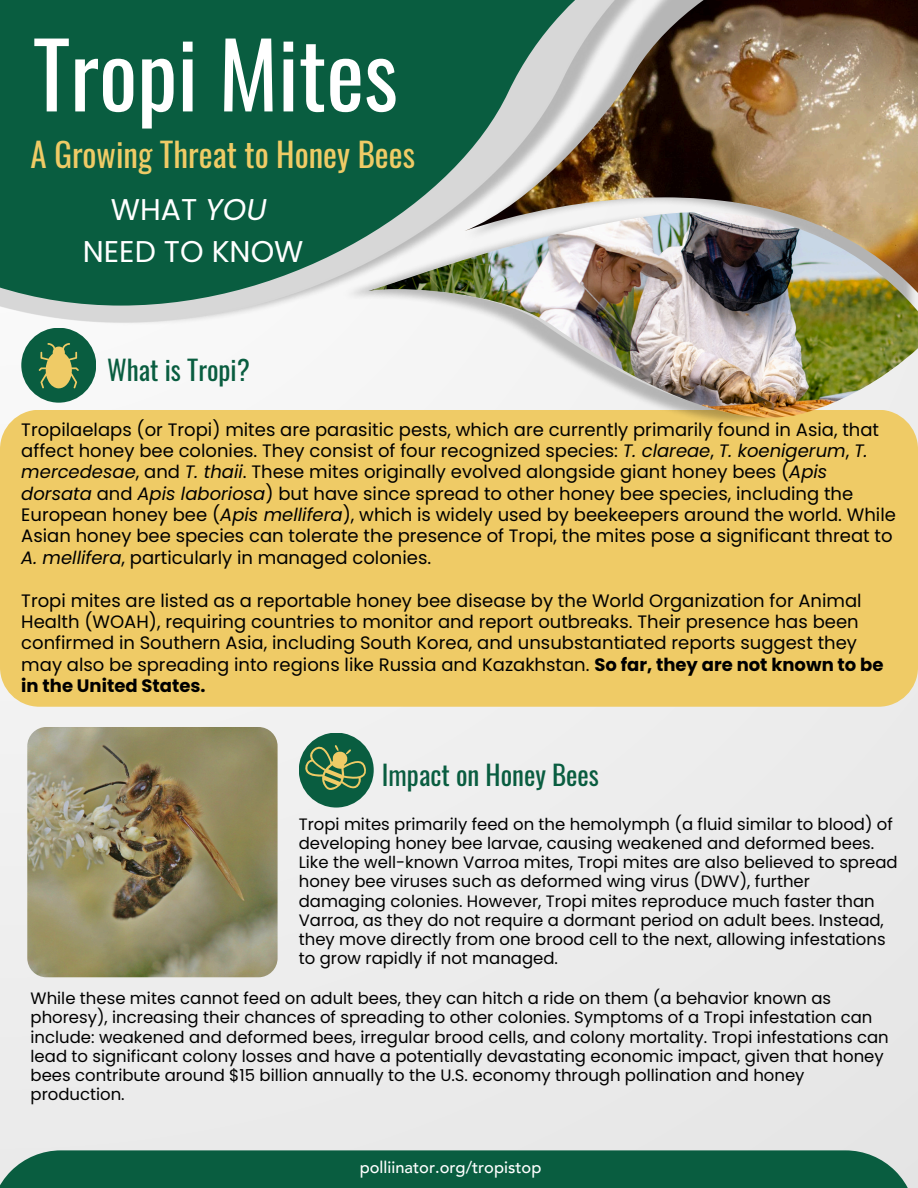
<style>
.page{position:relative;width:918px;height:1188px;background:#ebebeb}
.page>*{position:absolute;margin:0;border:0;box-sizing:border-box;transform-origin:0 0}
.t1{font:90px "Oswald";color:#fff}
.t2{font:33px "Oswald";color:#efcb66}
.t3{font:30px/41.7px "Poppins";color:#fff;text-align:center}
.t4{font:27px "Oswald";color:#095d40}
.t5{font:18px/21.3px "Poppins";color:#000}
.t6{font:16.5px/19.2px "Poppins";color:#000}
.t7{font:500 16.5px "Avenir LT Pro";color:#fff}
.s1{font-style:italic}
.s2{font-weight:700}
</style>
<div class="page">
<div style="left:0;top:410px;width:918px;height:297px;background:#efcb66;border-radius:39px"></div>
<img style="left:0;top:378px;width:908px;height:45px">
<img style="left:826px;top:0;width:92px;height:212px">
<img style="left:0;top:0;width:826px;height:378px">
<svg style="left:0;top:0;width:742px;height:306px;background:#346c54"></svg>
<img style="left:368px;top:200px;width:539px;height:223px">
<img style="left:368px;top:212px;width:550px;height:206px">
<div style="left:0;top:1150px;width:916px;height:38px;background:#095d40"></div>
<div style="left:299px;top:733px;width:75px;height:75px;background:#095d40;border-radius:50%"></div>
<svg style="left:304px;top:742px;width:64px;height:50px"></svg>
<img style="left:27px;top:727px;width:251px;height:250px;border-radius:19px">
<div style="left:21px;top:328px;width:75px;height:75px;background:#095d40;border-radius:50%"></div>
<svg style="left:38px;top:343px;width:41px;height:46px"></svg>
<p class="t1" style="left:33px;top:4px;width:366px">Tropi Mites</p>
<h4 class="t2" style="left:31px;top:128px;width:386px">A Growing Threat to Honey Bees</h4>
<p class="t3" style="left:83px;top:189px;width:222px">WHAT <span class="s1">YOU<br></span>NEED TO KNOW</p>
<p class="t4" style="left:107px;top:348px;width:144px">What is Tropi?</p>
<p class="t5" style="left:21px;top:419px;width:876px">Tropilaelaps (or Tropi) mites are parasitic pests, which are currently primarily found in Asia, that affect honey bee colonies. They consist of four recognized species: <span class="s1">T. clareae</span>, <span class="s1">T. koenigerum</span>, <span class="s1">T. mercedesae</span>, and <span class="s1">T. thaii</span>. These mites originally evolved alongside giant honey bees (<span class="s1">Apis dorsata</span> and <span class="s1">Apis laboriosa</span>) but have since spread to other honey bee species, including the European honey bee (<span class="s1">Apis mellifera</span>), which is widely used by beekeepers around the world. While Asian honey bee species can tolerate the presence of Tropi, the mites pose a significant threat to <span class="s1">A. mellifera</span>, particularly in managed colonies.</p>
<p class="t5" style="left:21px;top:590px;width:864px">Tropi mites are listed as a reportable honey bee disease by the World Organization for Animal Health (WOAH), requiring countries to monitor and report outbreaks. Their presence has been confirmed in Southern Asia, including South Korea, and unsubstantiated reports suggest they may also be spreading into regions like Russia and Kazakhstan. <span class="s2">So far, they are not known to be in the United States.</span></p>
<p class="t4" style="left:382px;top:754px;width:219px">Impact on Honey Bees</p>
<p class="t6" style="left:299px;top:815px;width:601px">Tropi mites primarily feed on the hemolymph (a fluid similar to blood) of developing honey bee larvae, causing weakened and deformed bees.<br>Like the well-known Varroa mites, Tropi mites are also believed to spread honey bee viruses such as deformed wing virus (DWV), further damaging colonies. However, Tropi mites reproduce much faster than Varroa, as they do not require a dormant period on adult bees. Instead, they move directly from one brood cell to the next, allowing infestations to grow rapidly if not managed.</p>
<p class="t6" style="left:31px;top:989px;width:860px">While these mites cannot feed on adult bees, they can hitch a ride on them (a behavior known as phoresy), increasing their chances of spreading to other colonies. Symptoms of a Tropi infestation can include: weakened and deformed bees, irregular brood cells, and colony mortality. Tropi infestations can lead to significant colony losses and have a potentially devastating economic impact, given that honey bees contribute around $15 billion annually to the U.S. economy through pollination and honey production.</p>
<h4 class="t7" style="left:360px;top:1161px;width:183px">polliinator.org/tropistop</h4>
</div>
